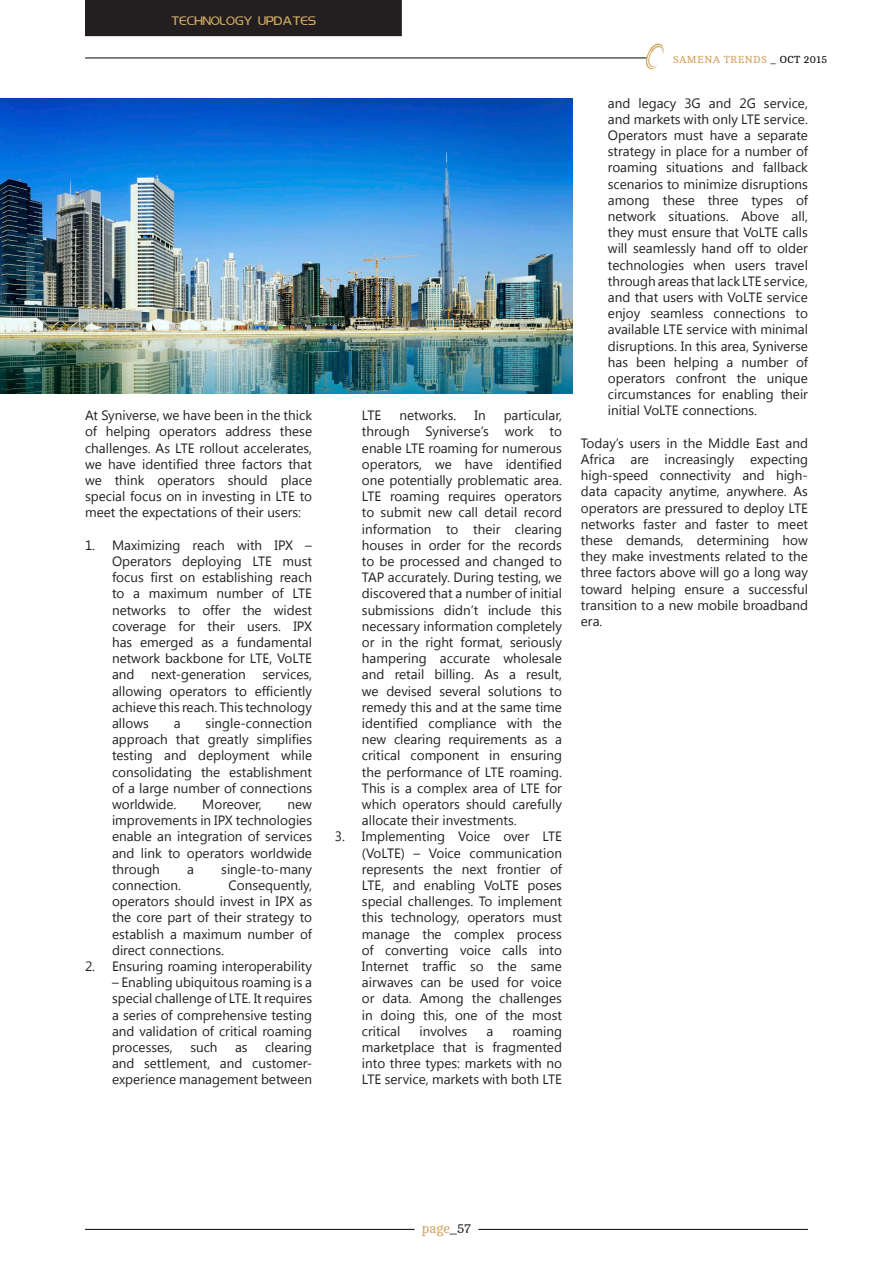
<style>
.page{position:relative;width:893px;height:1263px;background:#fff}
.page>*{position:absolute;margin:0;border:0;box-sizing:border-box;transform-origin:0 0}
.t1{font:13.5px/16.2px "Segoe UI";color:#231f20;text-align:justify}
.t2{font:13.5px "Cambo";color:#d39f5c}
.t3{font:12px "Koshgarian";color:#d2ab66}
.t4{font:10.5px "Cambo";letter-spacing:.04em;color:#d39f5c}
.s1{color:#231f20}
.s2{color:#000}
</style>
<div class="page">
<hr style="left:85px;top:57px;width:562px;height:2px;background:#231f20">
<svg style="left:645px;top:43px;width:19px;height:27px"></svg>
<div style="left:86px;top:1px;width:315px;height:34px;background:#231f20"></div>
<div style="left:85px;top:0;width:317px;height:36px;border:2px solid #231f20"></div>
<hr style="left:85px;top:1229px;width:330px;height:1px;background:#231f20">
<hr style="left:478px;top:1229px;width:330px;height:1px;background:#231f20">
<img style="left:0;top:99px;width:572px;height:294px">
<p class="t3" style="left:171px;top:14px;width:146px">TECHNOLOGY UPDATES</p>
<p class="t1" style="left:85px;top:407px;width:229px">At Syniverse, we have been in the thick of helping operators address these challenges. As LTE rollout accelerates, we have identified three factors that we think operators should place special focus on in investing in LTE to meet the expectations of their users:</p>
<p class="t1" style="left:112px;top:536px;width:202px;text-indent:-27px">1. Maximizing reach with IPX – Operators deploying LTE must focus first on establishing reach to a maximum number of LTE networks to offer the widest coverage for their users. IPX has emerged as a fundamental network backbone for LTE, VoLTE and next-generation services, allowing operators to efficiently achieve this reach. This technology allows</p>
<p class="t1" style="left:112px;top:714px;width:202px;text-indent:94px">single-connection approach that greatly simplifies testing and deployment while consolidating the establishment of a large number of connections worldwide.</p>
<p class="t1" style="left:174px;top:714px;width:8px">a</p>
<p class="t1" style="left:202px;top:795px;width:61px">Moreover,</p>
<p class="t1" style="left:112px;top:795px;width:202px;text-indent:176px">new improvements in IPX technologies enable an integration of services and link to operators worldwide through</p>
<p class="t1" style="left:187px;top:860px;width:8px">a</p>
<p class="t1" style="left:221px;top:860px;width:92px">single-to-many</p>
<p class="t1" style="left:112px;top:876px;width:202px;text-indent:116px">Consequently, operators should invest in IPX as the core part of their strategy to establish a maximum number of direct connections.</p>
<p class="t1" style="left:85px;top:957px;width:228px">2. Ensuring roaming interoperability</p>
<p class="t1" style="left:112px;top:974px;width:202px">– Enabling ubiquitous roaming is a special challenge of LTE. It requires a series of comprehensive testing and validation of critical roaming processes,</p>
<p class="t1" style="left:112px;top:876px;width:71px">connection.</p>
<p class="t1" style="left:112px;top:1038px;width:202px;text-indent:153px">clearing and settlement, and customer&shy;experience management between</p>
<p class="t1" style="left:190px;top:1038px;width:29px">such</p>
<p class="t1" style="left:235px;top:1038px;width:14px">as</p>
<p class="t1" style="left:362px;top:407px;width:202px;text-indent:142px">particular, through Syniverse’s work to enable LTE roaming for numerous operators, we have identified one potentially problematic area.<br>LTE roaming requires operators to submit new call detail record information to their clearing houses in order for the records to be processed and changed to TAP accurately. During testing, we discovered that a number of initial submissions didn’t include this necessary information completely or in the right format, seriously hampering accurate wholesale and retail billing. As a result, we devised several solutions to remedy this and at the same time identified compliance with the new clearing requirements as a critical component in ensuring the performance of LTE roaming.<br>This is a complex area of LTE for which operators should carefully allocate their investments.</p>
<p class="t1" style="left:362px;top:828px;width:202px;text-indent:-27px">3. Implementing Voice over LTE (VoLTE) – Voice communication represents the next frontier of LTE, and enabling VoLTE poses special challenges. To implement this technology, operators must manage the complex process of converting voice calls into Internet traffic so the same airwaves can be used for voice or data. Among the challenges in doing this, one of the most critical</p>
<p class="t1" style="left:362px;top:407px;width:21px">LTE</p>
<p class="t1" style="left:399px;top:407px;width:58px">networks.</p>
<p class="t1" style="left:474px;top:407px;width:13px">In</p>
<p class="t1" style="left:419px;top:1022px;width:49px">involves</p>
<p class="t1" style="left:486px;top:1022px;width:8px">a</p>
<p class="t1" style="left:362px;top:1022px;width:202px;text-indent:150px">roaming marketplace that is fragmented into three types: markets with no LTE service, markets with both LTE</p>
<p class="t4" style="left:673px;top:53px;width:156px">SAMENA TRENDS <span class="s1">_</span> <span class="s2">OCT 2015</span></p>
<p class="t1" style="left:608px;top:94px;width:202px">and legacy 3G and 2G service, and markets with only LTE service.<br>Operators must have a separate strategy in place for a number of roaming situations and fallback scenarios to minimize disruptions among these three types of network situations. Above all, they must ensure that VoLTE calls will seamlessly hand off to older technologies when users travel through areas that lack LTE service, and that users with VoLTE service enjoy seamless connections to available LTE service with minimal disruptions. In this area, Syniverse has been helping a number of operators confront the unique circumstances for enabling their initial VoLTE connections.</p>
<p class="t1" style="left:581px;top:434px;width:229px">Today’s users in the Middle East and Africa are increasingly expecting high-speed connectivity and high&shy;data capacity anytime, anywhere. As operators are pressured to deploy LTE networks faster and faster to meet these demands, determining how they make investments related to the three factors above will go a long way toward helping ensure a successful transition to a new mobile broadband era.</p>
<p class="t2" style="left:422px;top:1221px;width:51px">page<span class="s1">_57</span></p>
</div>
